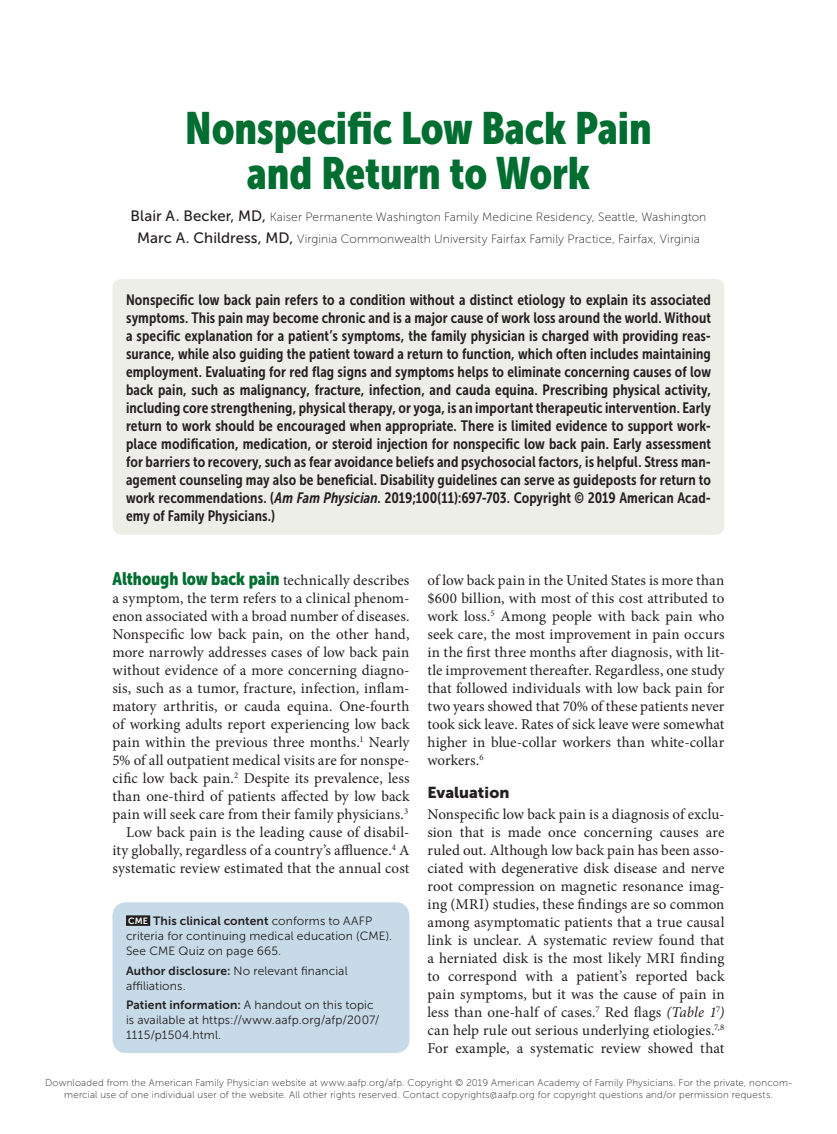
<style>
.page{position:relative;width:837px;height:1134px;background:#fff}
.page>*{position:absolute;margin:0;border:0;box-sizing:border-box;transform-origin:0 0}
.article_title{font:45px/45px "Museo Sans Cond 900";letter-spacing:-.005em;color:#006e30;text-align:center}
.head1{font:15.75px "Museo Sans 900";color:#231f20}
.abstract{font:15px/18px "Museo Sans Cond 700";letter-spacing:.005em;color:#231f20;text-align:justify}
.body_opening{font:15px/18px "Minion Pro";letter-spacing:.005em;color:#231f20;text-align:justify}
.body_noindent{font:15px/18px "Minion Pro";color:#231f20;text-align:justify}
.body_text{font:15px/18px "Minion Pro";letter-spacing:.005em;color:#231f20;text-align:justify}
.t1{font:italic 12.75px "Minion Pro";color:#231f20}
.t2{font:italic 600 12.75px "Minion Pro";letter-spacing:.005em;color:#231f20}
.t3{font:12.75px "Minion Pro";letter-spacing:.03em;color:#231f20}
.blurb{font:12px/15px "Museo Sans 300";letter-spacing:.01em;color:#231f20}
.byline{font:12px "Museo Sans 100";letter-spacing:.015em;color:#231f20}
.t4{font:9.75px/11.7px "Museo Sans 100";letter-spacing:.02em;color:#231f20;text-align:center}
.s1{font-family:"Museo Sans 500";font-size:15px}
.s2{font-style:italic}
.s3{font-family:"Museo Sans Cond 900";font-size:18px;color:#006e30}
.s4{font-family:"Museo Sans 700";font-size:9px;color:#fff}
.s5{font-family:"Museo Sans 700"}
.s6{font-family:"Museo Sans 900";font-weight:400;font-style:normal;font-size:15px}
</style>
<div class="page">
<div style="left:112px;top:902px;width:298px;height:151px;background:#c7dae8;border-radius:14px"></div>
<div style="left:126px;top:915px;width:24px;height:11px;background:#231f20"></div>
<div style="left:112px;top:279px;width:612px;height:256px;background:#eeeee8;border-radius:9px"></div>
<p class="article_title" style="left:185px;top:106px;width:468px">Nonspecific Low Back Pain and Return to Work</p>
<p class="byline" style="left:131px;top:210px;width:577px"><span class="s1">Blair A. Becker, MD,</span> Kaiser Permanente Washington Family Medicine Residency, Seattle, Washington</p>
<p class="byline" style="left:137px;top:233px;width:564px"><span class="s1">Marc A. Childress, MD,</span> Virginia Commonwealth University Fairfax Family Practice, Fairfax, Virginia</p>
<p class="abstract" style="left:126px;top:291px;width:587px">Nonspecific low back pain refers to a condition without a distinct etiology to explain its associated symptoms. This pain may become chronic and is a major cause of work loss around the world. Without a specific explanation for a patient’s symptoms, the family physician is charged with providing reas&shy;surance, while also guiding the patient toward a return to function, which often includes maintaining employment. Evaluating for red flag signs and symptoms helps to eliminate concerning causes of low back pain, such as malignancy, fracture, infection, and cauda equina. Prescribing physical activity, including core strengthening, physical therapy, or yoga, is an important therapeutic intervention. Early return to work should be encouraged when appropriate. There is limited evidence to support work&shy;place modification, medication, or steroid injection for nonspecific low back pain. Early assessment for barriers to recovery, such as fear avoidance beliefs and psychosocial factors, is helpful. Stress man&shy;agement counseling may also be beneficial. Disability guidelines can serve as guideposts for return to work recommendations. (<span class="s2">Am Fam Physician</span>. 2019;100(11):697-703. Copyright © 2019 American Acad&shy;emy of Family Physicians.)</p>
<p class="body_opening" style="left:112px;top:571px;width:299px"><span class="s3">Although low back pain</span> technically describes a symptom, the term refers to a clinical phenom&shy;enon associated with a broad number of diseases.<br>Nonspecific low back pain, on the other hand, more narrowly addresses cases of low back pain without evidence of a more concerning diagno&shy;sis, such as a tumor, fracture, infection, inflam&shy;matory arthritis, or cauda equina. One-fourth of working adults report experiencing low back pain within the previous three months.<sup>1</sup> Nearly 5% of all outpatient medical visits are for nonspe&shy;cific low back pain.<sup>2</sup> Despite its prevalence, less than one-third of patients affected by low back pain will seek care from their family physicians.<sup>3</sup></p>
<p class="body_text" style="left:112px;top:823px;width:299px;text-indent:14px">Low back pain is the leading cause of disabil&shy;ity globally, regardless of a country’s affluence.<sup>4</sup> A systematic review estimated that the annual cost</p>
<p class="blurb" style="left:126px;top:914px;width:268px"><span class="s4">CME</span> <span class="s5">This clinical content</span> conforms to AAFP criteria for continuing medical education (CME).<br>See CME Quiz on page 665.</p>
<p class="blurb" style="left:126px;top:963px;width:223px"><span class="s5">Author disclosure:</span> No relevant financial affiliations.</p>
<p class="blurb" style="left:126px;top:998px;width:255px"><span class="s5">Patient information:</span> A handout on this topic is available at https://www.aafp.org/afp/2007/<br>1115/p1504.html.</p>
<p class="body_text" style="left:428px;top:571px;width:299px">of low back pain in the United States is more than $600 billion, with most of this cost attributed to work loss.<sup>5</sup> Among people with back pain who seek care, the most improvement in pain occurs in the first three months after diagnosis, with lit&shy;tle improvement thereafter. Regardless, one study that followed individuals with low back pain for two years showed that 70% of these patients never took sick leave. Rates of sick leave were somewhat higher in blue-collar workers than white-collar workers.<sup>6</sup></p>
<p class="head1" style="left:428px;top:784px;width:83px">Evaluation</p>
<p class="body_noindent" style="left:428px;top:805px;width:299px">Nonspecific low back pain is a diagnosis of exclu&shy;sion that is made once concerning causes are ruled out. Although low back pain has been asso&shy;ciated with degenerative disk disease and nerve root compression on magnetic resonance imag&shy;ing (MRI) studies, these findings are so common among asymptomatic patients that a true causal link is unclear. A systematic review found that a herniated disk is the most likely MRI finding to correspond with a patient’s reported back pain symptoms, but it was the cause of pain in less than one-half of cases.<sup>7</sup> Red flags <span class="s2">(Table 1</span><sup>7</sup><span class="s2">) </span>can help rule out serious underlying etiologies.<sup>7,8<br></sup>For example, a systematic review showed that</p>
<p class="t4" style="left:45px;top:1077px;width:748px">Downloaded from the American Family Physician website at www.aafp.org/afp. Copyright © 2019 American Academy of Family Physicians. For the private, noncom&shy;mercial use of one individual user of the website. All other rights reserved. Contact copyrights@aafp.org for copyright questions and/or permission requests.</p>
<p class="t1" style="left:50px;top:1078px;width:226px">December 1, 2019 ◆ Volume 100, Number 11</p>
<p class="t3" style="left:353px;top:1078px;width:96px">www.aafp.org/afp</p>
<p class="t2" style="left:610px;top:1077px;width:179px">American Family Physician <span class="s6">697</span></p>
</div>
